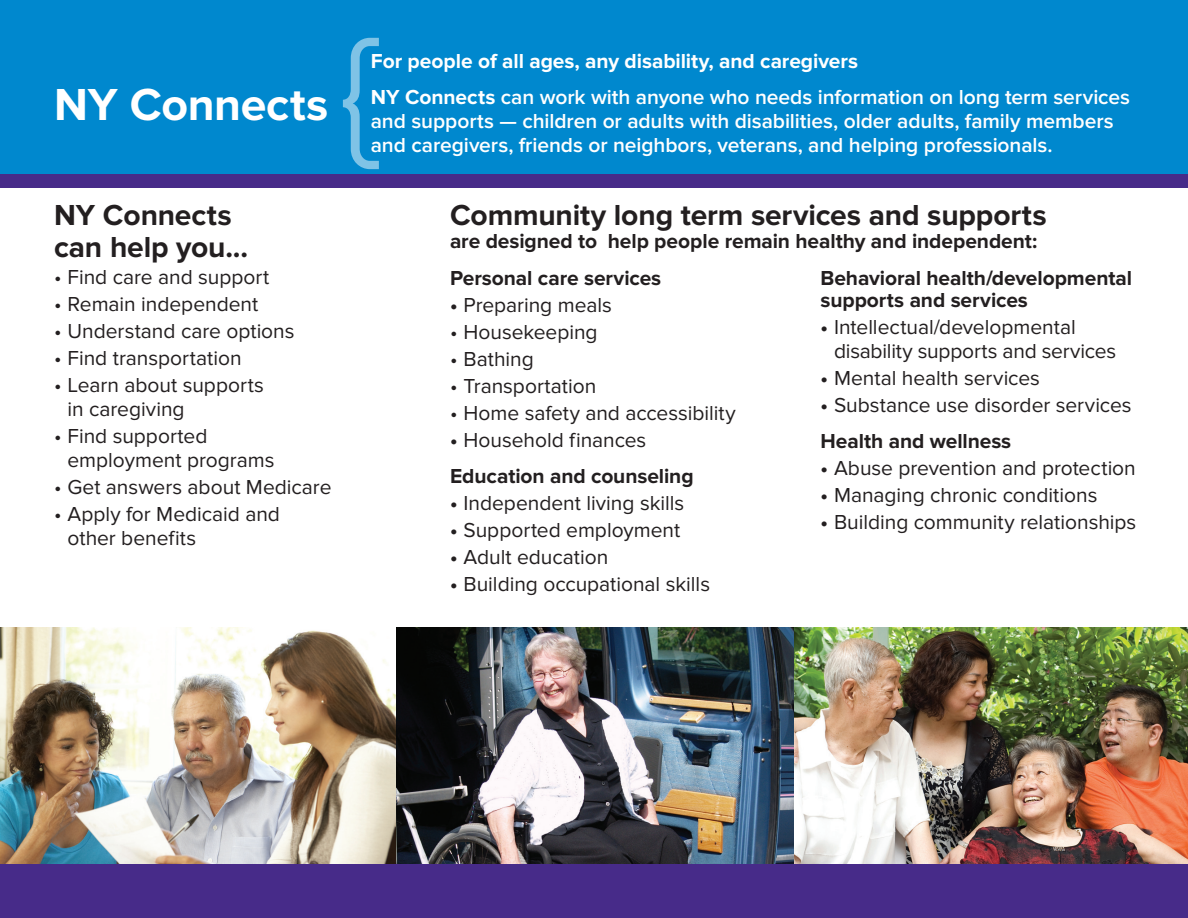
<style>
.page{position:relative;width:1188px;height:918px;background:#fff}
.page>*{position:absolute;margin:0;border:0;box-sizing:border-box;transform-origin:0 0}
.t1{font:700 46.5px "Proxima Nova";letter-spacing:-.005em;color:#fff}
.t2{font:700 30px/31.5px "Proxima Nova";letter-spacing:-.005em;color:#231f20}
.t3{font:21px/24px "Proxima Nova";color:#231f20}
.t4{font:700 21px/36px "Proxima Nova";letter-spacing:-.005em;color:#231f20}
.t5{font:600 21px/24px "Proxima Nova";letter-spacing:-.005em;color:#fff}
.t6{font:700 21px/36px "Proxima Nova";letter-spacing:-.005em;color:#fff}
.s1{font-weight:600}
.s2{font-weight:700}
.s3{font-weight:400}
</style>
<div class="page">
<img style="left:794px;top:627px;width:394px;height:237px">
<img style="left:396px;top:627px;width:398px;height:237px">
<img style="left:0;top:627px;width:396px;height:237px">
<div style="left:0;top:864px;width:1188px;height:54px;background:#472b89"></div>
<div style="left:0;top:0;width:1188px;height:179px;background:#0088ce"></div>
<div style="left:0;top:174px;width:1188px;height:14px;background:#472b89"></div>
<svg style="left:342px;top:38px;width:37px;height:131px"></svg>
<h1 class="t1" style="left:54px;top:78px;width:276px">NY Connects</h1>
<h2 class="t2" style="left:54px;top:200px;width:196px">NY Connects can help you...</h2>
<p class="t3" style="left:54px;top:265px;width:217px">• Find care and support</p>
<p class="t3" style="left:54px;top:292px;width:206px">• Remain independent</p>
<p class="t3" style="left:54px;top:319px;width:242px">• Understand care options</p>
<p class="t3" style="left:54px;top:346px;width:189px">• Find transportation</p>
<p class="t3" style="left:68px;top:373px;width:198px;text-indent:-14px">• Learn about supports in caregiving</p>
<p class="t3" style="left:68px;top:424px;width:209px;text-indent:-14px">• Find supported employment programs</p>
<p class="t3" style="left:54px;top:475px;width:279px">• Get answers about Medicare</p>
<p class="t3" style="left:68px;top:502px;width:214px;text-indent:-14px">• Apply for Medicaid and other benefits</p>
<p class="t6" style="left:371px;top:44px;width:761px">For people of all ages, any disability, and caregivers<br>NY Connects <span class="s1">can work with anyone who needs information on long term services</span></p>
<p class="t5" style="left:371px;top:110px;width:744px">and supports — children or adults with disabilities, older adults, family members and caregivers, friends or neighbors, veterans, and helping professionals.</p>
<h2 class="t2" style="left:450px;top:200px;width:598px">Community long term services and supports</h2>
<p class="t4" style="left:450px;top:223px;width:589px">are designed to help people remain healthy and independent:</p>
<p class="t4" style="left:450px;top:260px;width:213px">Personal care services</p>
<p class="t3" style="left:450px;top:293px;width:163px"><span class="s2">•</span> Preparing meals</p>
<p class="t3" style="left:450px;top:320px;width:149px">• Housekeeping</p>
<p class="t3" style="left:450px;top:347px;width:85px">• Bathing</p>
<p class="t3" style="left:450px;top:374px;width:148px">• Transportation</p>
<p class="t3" style="left:450px;top:401px;width:287px">• Home safety and accessibility</p>
<p class="t4" style="left:450px;top:422px;width:245px">• <span class="s3">Household finances<br></span>Education and counseling</p>
<p class="t3" style="left:450px;top:491px;width:236px"><span class="s2">•</span> Independent living skills</p>
<p class="t3" style="left:450px;top:518px;width:232px"><span class="s2">•</span> Supported employment</p>
<p class="t3" style="left:450px;top:545px;width:160px"><span class="s2">•</span> Adult education</p>
<p class="t3" style="left:450px;top:572px;width:262px"><span class="s2">•</span> Building occupational skills</p>
<p class="t4" style="left:821px;top:267px;width:313px;line-height:22.5px">Behavioral health/developmental supports and services</p>
<p class="t3" style="left:834px;top:316px;width:284px;text-indent:-14px"><span class="s2">•</span> Intellectual/developmental disability supports and services</p>
<p class="t3" style="left:821px;top:367px;width:221px"><span class="s2">•</span> Mental health services</p>
<p class="t3" style="left:821px;top:388px;width:313px;line-height:36px"><span class="s2">•</span> Substance use disorder services<br><span class="s2">Health and wellness</span></p>
<p class="t3" style="left:821px;top:457px;width:317px"><span class="s2">•</span> Abuse prevention and protection</p>
<p class="t3" style="left:821px;top:484px;width:278px"><span class="s2">•</span> Managing chronic conditions</p>
<p class="t3" style="left:821px;top:511px;width:317px"><span class="s2">•</span> Building community relationships</p>
</div>
